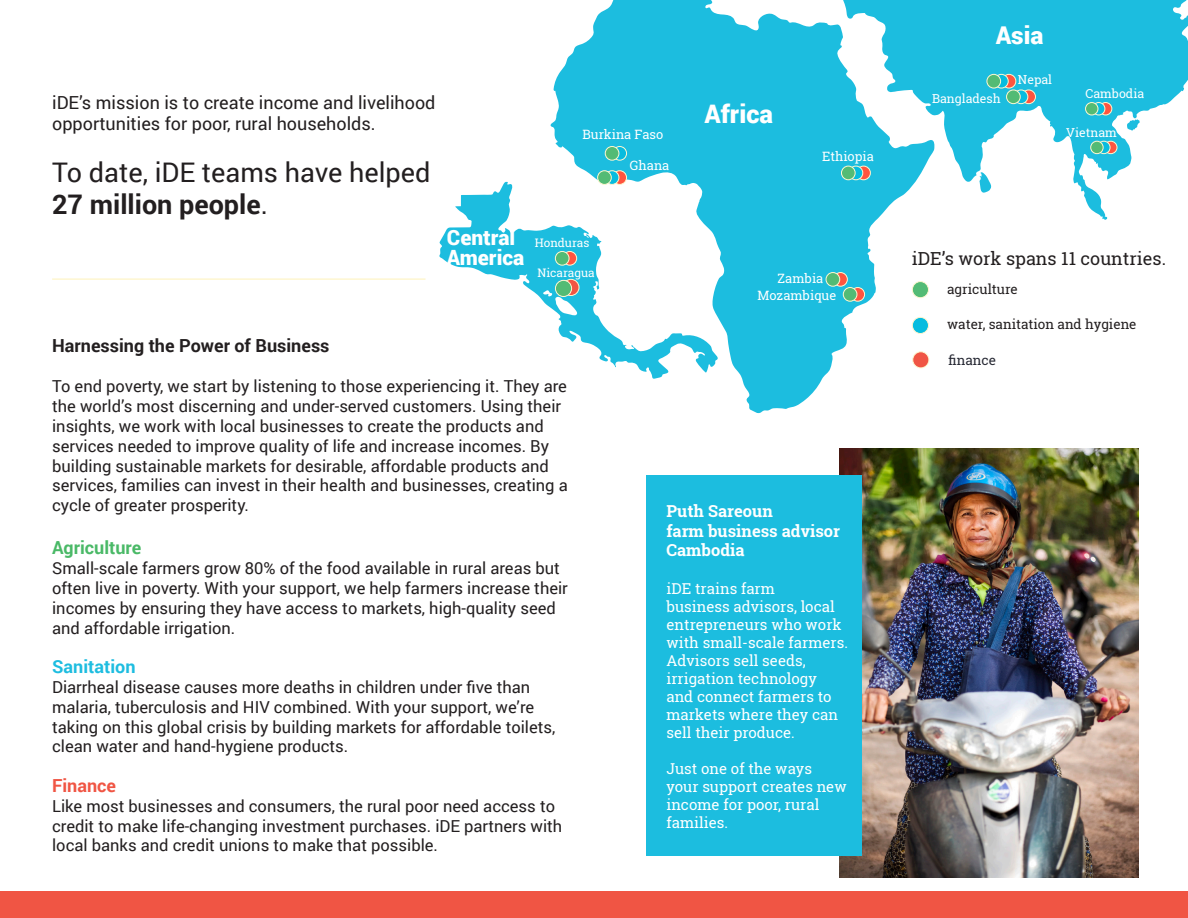
<style>
.page{position:relative;width:1188px;height:918px;background:#fff}
.page>*{position:absolute;margin:0;border:0;box-sizing:border-box;transform-origin:0 0}
.t1{font:27px/32.4px "Roboto";color:#231f20}
.continent_names{font:900 25.5px "Roboto";color:#fff}
.continent_names-2{font:900 24.45px "Roboto";color:#fff}
.continent_names-3{font:900 21px "Roboto";color:#fff}
.t2{font:18px/21.6px "Roboto";color:#231f20}
.t3{font:700 18px "Roboto";color:#231f20}
.t4{font:18px "Roboto Slab";color:#231f20}
.t5{font:700 18px "Roboto";color:#4ab967}
.t6{font:700 18px "Roboto";color:#1ebde0}
.t7{font:700 18px "Roboto";color:#f05544}
.t8{font:16.5px/19.8px "Roboto";color:#231f20}
.t9{font:700 16.5px "Roboto Slab";color:#fff}
.t10{font:15px/18px "Roboto Slab";color:#fff}
.continent_names-4{font:13.5px "Roboto Slab";color:#231f20}
.continent_names-5{font:13.5px "Roboto Slab";color:#262833}
.Caption_03_Roboto_Sl{font:12.9px "Roboto Slab";color:#fff}
.Caption_03_Roboto_Sl-2{font:12.3px "Roboto Slab";color:#fff}
.Caption_03_Roboto_Sl-3{font:11.7px "Roboto Slab";color:#fff}
.s1{font-weight:700}
</style>
<div class="page">
<svg style="left:550px;top:0;width:326px;height:414px;fill:#1cbddf"></svg>
<svg style="left:810px;top:0;width:378px;height:220px;fill:#1cbddf"></svg>
<svg style="left:439px;top:182px;width:279px;height:197px"></svg>
<svg style="left:563px;top:251px;width:14px;height:14px"></svg>
<div style="left:563px;top:251px;width:14px;height:15px;border:1px solid #fef7d0;border-radius:50%"></div>
<div style="left:555px;top:251px;width:14px;height:14px;background:#53bb75;border-radius:50%"></div>
<div style="left:555px;top:251px;width:14px;height:15px;border:1px solid #fef7d0;border-radius:50%"></div>
<svg style="left:613px;top:171px;width:14px;height:13px"></svg>
<div style="left:612px;top:170px;width:15px;height:15px;border:1px solid #fef7d0;border-radius:50%"></div>
<div style="left:605px;top:171px;width:14px;height:13px;background:#07bcdf;border-radius:50%"></div>
<div style="left:605px;top:170px;width:14px;height:15px;border:1px solid #fef7d0;border-radius:50%"></div>
<div style="left:598px;top:171px;width:13px;height:13px;background:#53bb75;border-radius:50%"></div>
<div style="left:597px;top:170px;width:15px;height:15px;border:1px solid #fef7d0;border-radius:50%"></div>
<svg style="left:857px;top:166px;width:13px;height:14px"></svg>
<div style="left:856px;top:166px;width:15px;height:14px;border:1px solid #fef7d0;border-radius:50%"></div>
<div style="left:849px;top:166px;width:14px;height:14px;background:#07bcdf;border-radius:50%"></div>
<div style="left:849px;top:166px;width:14px;height:14px;border:1px solid #fef7d0;border-radius:50%"></div>
<div style="left:841px;top:166px;width:14px;height:14px;background:#53bb75;border-radius:50%"></div>
<div style="left:841px;top:166px;width:15px;height:14px;border:1px solid #fef7d0;border-radius:50%"></div>
<svg style="left:613px;top:147px;width:14px;height:13px"></svg>
<div style="left:612px;top:146px;width:15px;height:15px;border:1px solid #fef7d0;border-radius:50%"></div>
<div style="left:605px;top:147px;width:14px;height:13px;background:#53bb75;border-radius:50%"></div>
<div style="left:605px;top:146px;width:14px;height:15px;border:1px solid #fef7d0;border-radius:50%"></div>
<svg style="left:834px;top:273px;width:13px;height:13px"></svg>
<div style="left:833px;top:272px;width:15px;height:15px;border:1px solid #fef7d0;border-radius:50%"></div>
<div style="left:826px;top:273px;width:14px;height:13px;background:#53bb75;border-radius:50%"></div>
<div style="left:826px;top:272px;width:14px;height:15px;border:1px solid #fef7d0;border-radius:50%"></div>
<svg style="left:851px;top:288px;width:14px;height:13px"></svg>
<div style="left:850px;top:287px;width:15px;height:15px;border:1px solid #fef7d0;border-radius:50%"></div>
<div style="left:843px;top:288px;width:14px;height:13px;background:#53bb75;border-radius:50%"></div>
<div style="left:843px;top:287px;width:14px;height:15px;border:1px solid #fef7d0;border-radius:50%"></div>
<div style="left:1002px;top:74px;width:14px;height:14px;background:#ff543f;border-radius:50%"></div>
<div style="left:1002px;top:74px;width:14px;height:14px;border:1px solid #fef7d0;border-radius:50%"></div>
<svg style="left:995px;top:74px;width:13px;height:14px"></svg>
<div style="left:994px;top:74px;width:15px;height:14px;border:1px solid #fef7d0;border-radius:50%"></div>
<div style="left:987px;top:74px;width:14px;height:14px;background:#53bb75;border-radius:50%"></div>
<div style="left:987px;top:74px;width:14px;height:14px;border:1px solid #fef7d0;border-radius:50%"></div>
<svg style="left:1022px;top:90px;width:13px;height:14px"></svg>
<div style="left:1021px;top:90px;width:15px;height:14px;border:1px solid #fef7d0;border-radius:50%"></div>
<div style="left:1014px;top:90px;width:14px;height:14px;background:#07bcdf;border-radius:50%"></div>
<div style="left:1014px;top:90px;width:14px;height:14px;border:1px solid #fef7d0;border-radius:50%"></div>
<div style="left:1007px;top:90px;width:13px;height:14px;background:#53bb75;border-radius:50%"></div>
<div style="left:1006px;top:90px;width:15px;height:14px;border:1px solid #fef7d0;border-radius:50%"></div>
<svg style="left:1099px;top:103px;width:13px;height:12px"></svg>
<div style="left:1099px;top:102px;width:13px;height:13px;border:1px solid #fef7d0;border-radius:50%"></div>
<svg style="left:1092px;top:103px;width:13px;height:12px"></svg>
<div style="left:1092px;top:102px;width:13px;height:13px;border:1px solid #fef7d0;border-radius:50%"></div>
<div style="left:1086px;top:103px;width:12px;height:12px;background:#53bb75;border-radius:50%"></div>
<div style="left:1085px;top:102px;width:13px;height:13px;border:1px solid #fef7d0;border-radius:50%"></div>
<svg style="left:1105px;top:141px;width:12px;height:13px"></svg>
<div style="left:1104px;top:141px;width:13px;height:13px;border:1px solid #fef7d0;border-radius:50%"></div>
<div style="left:1098px;top:141px;width:12px;height:13px;background:#07bcdf;border-radius:50%"></div>
<div style="left:1097px;top:141px;width:13px;height:13px;border:1px solid #fef7d0;border-radius:50%"></div>
<div style="left:1091px;top:141px;width:12px;height:13px;background:#53bb75;border-radius:50%"></div>
<div style="left:1090px;top:141px;width:14px;height:13px;border:1px solid #fef7d0;border-radius:50%"></div>
<div style="left:0;top:891px;width:1188px;height:27px;background:#f05544"></div>
<hr style="left:52px;top:278px;width:374px;height:2px;background:#fef7d0">
<svg style="left:563px;top:279px;width:16px;height:17px"></svg>
<div style="left:562px;top:279px;width:18px;height:17px;border:1px solid #fef7d0;border-radius:50%"></div>
<div style="left:555px;top:280px;width:17px;height:17px;background:#53bb75;border-radius:50%"></div>
<div style="left:555px;top:280px;width:17px;height:17px;border:1px solid #fef7d0;border-radius:50%"></div>
<div style="left:913px;top:352px;width:16px;height:16px;background:#f05544;border-radius:50%"></div>
<div style="left:912px;top:351px;width:17px;height:17px;border:1px solid #fef7d0;border-radius:50%"></div>
<div style="left:912px;top:282px;width:16px;height:16px;background:#53bb75;border-radius:50%"></div>
<div style="left:912px;top:281px;width:17px;height:17px;border:1px solid #fef7d0;border-radius:50%"></div>
<div style="left:912px;top:317px;width:16px;height:17px;background:#07bcdf;border-radius:50%"></div>
<div style="left:912px;top:317px;width:17px;height:17px;border:1px solid #fef7d0;border-radius:50%"></div>
<img style="left:839px;top:448px;width:300px;height:430px">
<div style="left:646px;top:476px;width:216px;height:380px;background:#1cbddf"></div>
<p class="t2" style="left:52px;top:91px;width:385px">iDE’s mission is to create income and livelihood opportunities for poor, rural households.</p>
<p class="t1" style="left:52px;top:155px;width:380px">To date, iDE teams have helped<br><span class="s1">27 million people</span>.</p>
<p class="Caption_03_Roboto_Sl" style="left:583px;top:126px;width:82px">Burkina Faso</p>
<p class="Caption_03_Roboto_Sl" style="left:630px;top:156px;width:41px">Ghana</p>
<p class="continent_names-3" style="left:447px;top:222px;width:70px">Central</p>
<p class="continent_names-3" style="left:447px;top:243px;width:79px">America</p>
<p class="Caption_03_Roboto_Sl-3" style="left:535px;top:235px;width:56px">Honduras</p>
<p class="Caption_03_Roboto_Sl-3" style="left:537px;top:264px;width:59px">Nicaragua</p>
<p class="t3" style="left:52px;top:333px;width:279px">Harnessing the Power of Business</p>
<p class="continent_names" style="left:704px;top:96px;width:70px">Africa</p>
<p class="Caption_03_Roboto_Sl" style="left:822px;top:147px;width:53px">Ethiopia</p>
<p class="Caption_03_Roboto_Sl" style="left:778px;top:270px;width:47px">Zambia</p>
<p class="Caption_03_Roboto_Sl" style="left:758px;top:287px;width:80px">Mozambique</p>
<p class="t8" style="left:52px;top:376px;width:517px">To end poverty, we start by listening to those experiencing it. They are the world’s most discerning and under-served customers. Using their insights, we work with local businesses to create the products and services needed to improve quality of life and increase incomes. By building sustainable markets for desirable, affordable products and services, families can invest in their health and businesses, creating a cycle of greater prosperity.</p>
<p class="t5" style="left:52px;top:535px;width:91px">Agriculture</p>
<p class="t8" style="left:52px;top:558px;width:517px">Small-scale farmers grow 80% of the food available in rural areas but often live in poverty. With your support, we help farmers increase their incomes by ensuring they have access to markets, high-quality seed and affordable irrigation.</p>
<p class="t6" style="left:52px;top:654px;width:85px">Sanitation</p>
<p class="t8" style="left:52px;top:677px;width:505px">Diarrheal disease causes more deaths in children under five than malaria, tuberculosis and HIV combined. With your support, we’re taking on this global crisis by building markets for affordable toilets, clean water and hand-hygiene products.</p>
<p class="t7" style="left:52px;top:773px;width:66px">Finance</p>
<p class="t8" style="left:52px;top:795px;width:512px">Like most businesses and consumers, the rural poor need access to credit to make life-changing investment purchases. iDE partners with local banks and credit unions to make that possible.</p>
<p class="t9" style="left:666px;top:499px;width:108px">Puth Sareoun</p>
<p class="t9" style="left:666px;top:519px;width:175px">farm business advisor</p>
<p class="t9" style="left:666px;top:539px;width:80px">Cambodia</p>
<p class="t10" style="left:666px;top:580px;width:183px">iDE trains farm<br>business advisors, local entrepreneurs who work with small-scale farmers.<br>Advisors sell seeds, irrigation technology<br>and connect farmers to markets where they can sell their produce.</p>
<p class="t10" style="left:666px;top:760px;width:182px">Just one of the ways your support creates new income for poor, rural families.</p>
<p class="continent_names-2" style="left:996px;top:18px;width:49px">Asia</p>
<p class="Caption_03_Roboto_Sl-2" style="left:932px;top:90px;width:70px">Bangladesh</p>
<p class="Caption_03_Roboto_Sl-2" style="left:1018px;top:71px;width:36px">Nepal</p>
<p class="Caption_03_Roboto_Sl-2" style="left:1085px;top:85px;width:60px">Cambodia</p>
<p class="Caption_03_Roboto_Sl-2" style="left:1066px;top:124px;width:52px">Vietnam</p>
<p class="t4" style="left:912px;top:246px;width:256px">iDE’s work spans 11 countries.</p>
<p class="continent_names-4" style="left:947px;top:280px;width:72px">agriculture</p>
<p class="continent_names-4" style="left:947px;top:314px;width:191px">water, sanitation and hygiene</p>
<p class="continent_names-5" style="left:949px;top:351px;width:49px">finance</p>
</div>
